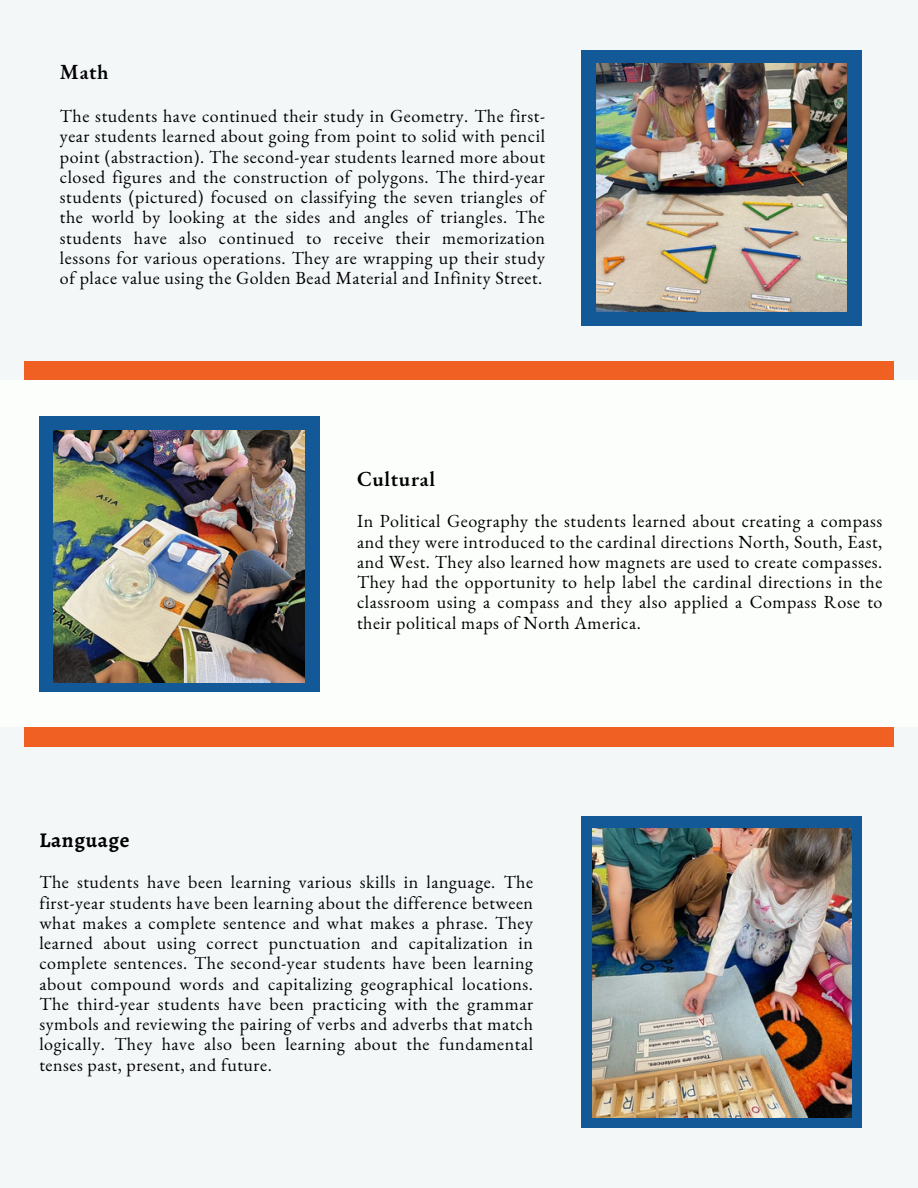
<style>
.page{position:relative;width:918px;height:1188px;background:#f3f7f7}
.page>*{position:absolute;margin:0;border:0;box-sizing:border-box;transform-origin:0 0}
.t1{font:600 21px "EB Garamond";letter-spacing:.03em;color:#000}
.t2{font:700 21px "Alegreya";letter-spacing:.03em;color:#000}
.t3{font:18px/20.2px "EB Garamond";letter-spacing:.03em;color:#000;text-align:justify}
</style>
<div class="page">
<div style="left:24px;top:362px;width:870px;height:385px;background:#f06022"></div>
<div style="left:581px;top:816px;width:280px;height:312px;background:#135998"></div>
<img style="left:592px;top:829px;width:259px;height:289px">
<div style="left:0;top:381px;width:918px;height:346px;background:#fbfefb"></div>
<div style="left:581px;top:50px;width:280px;height:275px;background:#135998"></div>
<img style="left:596px;top:64px;width:251px;height:247px">
<div style="left:39px;top:416px;width:281px;height:276px;background:#135998"></div>
<img style="left:54px;top:431px;width:251px;height:252px">
<p class="t1" style="left:60px;top:58px;width:50px">Math</p>
<p class="t3" style="left:60px;top:106px;width:487px">The students have continued their study in Geometry. The first&shy;year students learned about going from point to solid with pencil point (abstraction). The second-year students learned more about closed figures and the construction of polygons. The third-year students (pictured) focused on classifying the seven triangles of the world by looking at the sides and angles of triangles. The students have also continued to receive their memorization lessons for various operations. They are wrapping up their study of place value using the Golden Bead Material and Infinity Street.</p>
<h1 class="t1" style="left:357px;top:465px;width:79px">Cultural</h1>
<p class="t2" style="left:39px;top:826px;width:92px">Language</p>
<h1 class="t3" style="left:357px;top:511px;width:527px">In Political Geography the students learned about creating a compass and they were introduced to the cardinal directions North, South, East, and West. They also learned how magnets are used to create compasses.<br>They had the opportunity to help label the cardinal directions in the classroom using a compass and they also applied a Compass Rose to their political maps of North America.</h1>
<p class="t3" style="left:39px;top:872px;width:495px">The students have been learning various skills in language. The first-year students have been learning about the difference between what makes a complete sentence and what makes a phrase. They learned about using correct punctuation and capitalization in complete sentences. The second-year students have been learning about compound words and capitalizing geographical locations.<br>The third-year students have been practicing with the grammar symbols and reviewing the pairing of verbs and adverbs that match logically. They have also been learning about the fundamental tenses past, present, and future.</p>
</div>
